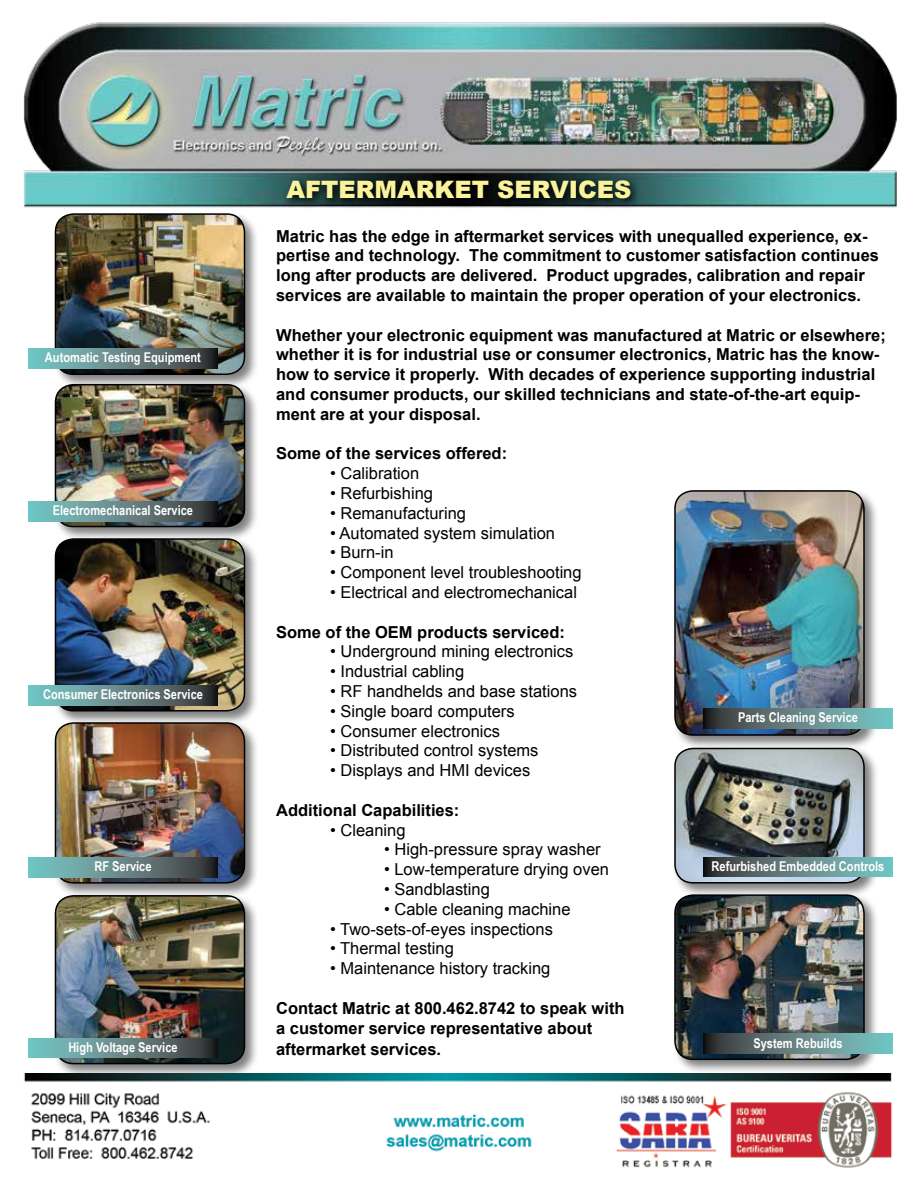
<style>
.page{position:relative;width:918px;height:1188px;background:#fff}
.page>*{position:absolute;margin:0;border:0;box-sizing:border-box;transform-origin:0 0}
.t1{font:900 24px "Arial";color:#faf39c}
.t2{font:700 16.5px/19.8px "Arial";color:#000}
.t3{font:16.5px "Arial";color:#000}
.t4{font:700 13.5px "Arial Narrow";color:#fff}
</style>
<div class="page">
<div style="left:53px;top:211px;width:206px;height:178px;background:#000;opacity:.5"></div>
<img style="left:56px;top:214px;width:188px;height:160px">
<div style="left:55px;top:213px;width:190px;height:162px;border:2px solid #000;border-radius:18px"></div>
<div style="left:53px;top:382px;width:206px;height:160px;background:#000;opacity:.5"></div>
<img style="left:56px;top:385px;width:188px;height:142px">
<div style="left:55px;top:384px;width:190px;height:143px;border:2px solid #000;border-radius:18px"></div>
<div style="left:53px;top:536px;width:206px;height:190px;background:#000;opacity:.5"></div>
<img style="left:56px;top:539px;width:188px;height:172px">
<div style="left:55px;top:538px;width:190px;height:174px;border:2px solid #000;border-radius:18px"></div>
<div style="left:53px;top:720px;width:206px;height:178px;background:#000;opacity:.5"></div>
<img style="left:56px;top:723px;width:188px;height:160px">
<div style="left:55px;top:722px;width:190px;height:162px;border:2px solid #000;border-radius:18px"></div>
<div style="left:53px;top:893px;width:206px;height:186px;background:#000;opacity:.5"></div>
<img style="left:56px;top:896px;width:188px;height:168px">
<div style="left:55px;top:895px;width:190px;height:169px;border:2px solid #000;border-radius:18px"></div>
<div style="left:672px;top:488px;width:207px;height:262px;background:#000;opacity:.5"></div>
<img style="left:675px;top:491px;width:189px;height:244px">
<div style="left:674px;top:490px;width:191px;height:246px;border:2px solid #000;border-radius:18px"></div>
<div style="left:672px;top:746px;width:207px;height:152px;background:#000;opacity:.5"></div>
<img style="left:675px;top:748px;width:189px;height:135px">
<div style="left:674px;top:748px;width:191px;height:136px;border:2px solid #000;border-radius:18px"></div>
<div style="left:672px;top:892px;width:207px;height:182px;background:#000;opacity:.5"></div>
<img style="left:675px;top:895px;width:189px;height:164px">
<div style="left:674px;top:894px;width:191px;height:166px;border:2px solid #000;border-radius:18px"></div>
<img style="left:23px;top:22px;width:874px;height:190px">
<img style="left:24px;top:1073px;width:868px;height:95px">
<svg style="left:283px;top:175px;width:359px;height:34px"></svg>
<svg style="left:28px;top:348px;width:190px;height:20px"></svg>
<svg style="left:28px;top:502px;width:190px;height:19px"></svg>
<svg style="left:28px;top:686px;width:190px;height:20px"></svg>
<svg style="left:28px;top:858px;width:190px;height:19px"></svg>
<svg style="left:28px;top:1038px;width:190px;height:20px"></svg>
<svg style="left:704px;top:709px;width:188px;height:20px"></svg>
<svg style="left:704px;top:1034px;width:188px;height:20px"></svg>
<svg style="left:704px;top:857px;width:188px;height:20px"></svg>
<p class="t4" style="left:45px;top:347px;width:158px">Automatic Testing Equipment</p>
<p class="t4" style="left:53px;top:500px;width:142px">Electromechanical Service</p>
<p class="t4" style="left:43px;top:684px;width:161px">Consumer Electronics Service</p>
<p class="t4" style="left:94px;top:856px;width:59px">RF Service</p>
<p class="t4" style="left:68px;top:1037px;width:111px">High Voltage Service</p>
<h1 class="t1" style="left:287px;top:172px;width:346px">AFTERMARKET SERVICES</h1>
<p class="t2" style="left:276px;top:226px;width:604px">Matric has the edge in aftermarket services with unequalled experience, ex&shy;pertise and technology. The commitment to customer satisfaction continues long after products are delivered. Product upgrades, calibration and repair services are available to maintain the proper operation of your electronics.</p>
<p class="t2" style="left:276px;top:325px;width:611px">Whether your electronic equipment was manufactured at Matric or elsewhere; whether it is for industrial use or consumer electronics, Matric has the know&shy;how to service it properly. With decades of experience supporting industrial and consumer products, our skilled technicians and state-of-the-art equip&shy;ment are at your disposal.</p>
<p class="t2" style="left:276px;top:444px;width:233px">Some of the services offered:</p>
<p class="t3" style="left:330px;top:462px;width:91px">• Calibration</p>
<p class="t3" style="left:330px;top:482px;width:104px">• Refurbishing</p>
<p class="t3" style="left:330px;top:502px;width:137px">• Remanufacturing</p>
<p class="t3" style="left:330px;top:521px;width:226px">• Automated system simulation</p>
<p class="t3" style="left:330px;top:541px;width:65px">• Burn-in</p>
<p class="t3" style="left:330px;top:561px;width:253px">• Component level troubleshooting</p>
<p class="t3" style="left:330px;top:581px;width:248px">• Electrical and electromechanical</p>
<p class="t2" style="left:276px;top:622px;width:290px">Some of the OEM products serviced:</p>
<p class="t3" style="left:330px;top:640px;width:245px">• Underground mining electronics</p>
<p class="t3" style="left:330px;top:660px;width:136px">• Industrial cabling</p>
<p class="t3" style="left:330px;top:680px;width:248px">• RF handhelds and base stations</p>
<p class="t3" style="left:330px;top:700px;width:186px">• Single board computers</p>
<p class="t3" style="left:330px;top:719px;width:171px">• Consumer electronics</p>
<p class="t3" style="left:330px;top:739px;width:210px">• Distributed control systems</p>
<p class="t3" style="left:330px;top:759px;width:202px">• Displays and HMI devices</p>
<p class="t2" style="left:276px;top:800px;width:185px">Additional Capabilities:</p>
<p class="t3" style="left:330px;top:818px;width:77px">• Cleaning</p>
<p class="t3" style="left:384px;top:838px;width:218px">• High-pressure spray washer</p>
<p class="t3" style="left:384px;top:858px;width:226px">• Low-temperature drying oven</p>
<p class="t3" style="left:384px;top:878px;width:107px">• Sandblasting</p>
<p class="t3" style="left:384px;top:898px;width:188px">• Cable cleaning machine</p>
<p class="t3" style="left:330px;top:917px;width:224px">• Two-sets-of-eyes inspections</p>
<p class="t3" style="left:330px;top:937px;width:125px">• Thermal testing</p>
<p class="t3" style="left:330px;top:957px;width:222px">• Maintenance history tracking</p>
<p class="t2" style="left:276px;top:998px;width:350px">Contact Matric at 800.462.8742 to speak with a customer service representative about</p>
<p class="t2" style="left:276px;top:1040px;width:167px">aftermarket services.</p>
<p class="t4" style="left:738px;top:707px;width:121px">Parts Cleaning Service</p>
<p class="t4" style="left:712px;top:856px;width:174px">Refurbished Embedded Controls</p>
<p class="t4" style="left:753px;top:1033px;width:91px">System Rebuilds</p>
</div>
